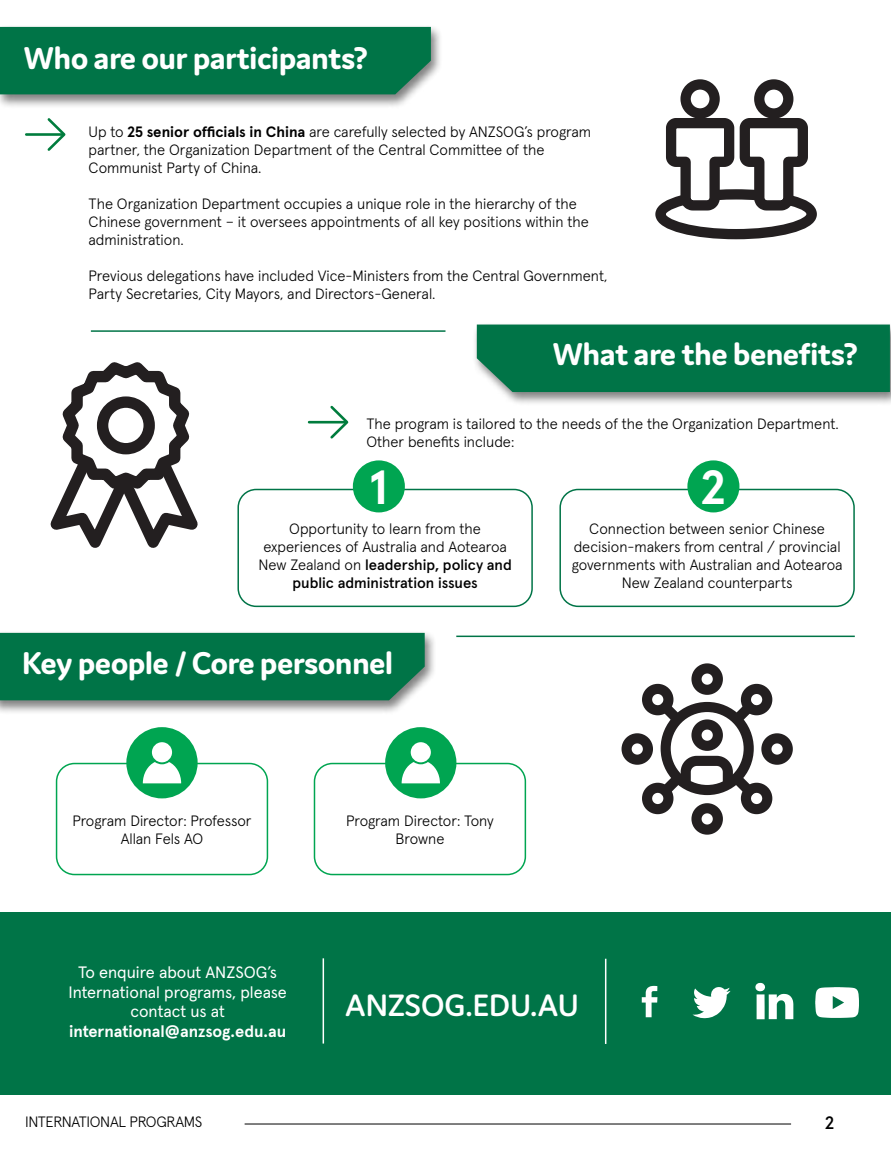
<style>
.page{position:relative;width:891px;height:1161px;background:#fff}
.page>*{position:absolute;margin:0;border:0;box-sizing:border-box;transform-origin:0 0}
.t1{font:700 48px "Apercu";color:#fff}
.t2{font:700 33.45px "Domus";letter-spacing:-.02em;color:#fff}
.t3{font:600 33px "Domus";color:#fff}
.t4{font:500 18px "Apercu";color:#000}
.t5{font:16.5px/19.8px "Apercu";color:#fff;text-align:center}
.t6{font:700 16.5px "Apercu";letter-spacing:-.005em;color:#fff}
.t7{font:300 15px/18px "Apercu";color:#000}
.t8{font:300 15px "Apercu";letter-spacing:-.02em;color:#000}
.s1{font-weight:700}
.s2{font-weight:500}
</style>
<div class="page">
<hr style="left:245px;top:1124px;width:546px;height:1px;background:#000">
<div style="left:0;top:912px;width:891px;height:182px;background:#007447"></div>
<svg style="left:51px;top:362px;width:147px;height:186px"></svg>
<svg style="left:723px;top:694px;width:40px;height:39px"></svg>
<svg style="left:651px;top:693px;width:39px;height:39px"></svg>
<div style="left:661px;top:702px;width:93px;height:93px;border:10px solid #231f20;border-radius:50%"></div>
<div style="left:691px;top:719px;width:32px;height:32px;border:10px solid #231f20;border-radius:50%"></div>
<div style="left:691px;top:663px;width:32px;height:32px;border:10px solid #231f20;border-radius:50%"></div>
<svg style="left:651px;top:751px;width:112px;height:54px"></svg>
<div style="left:622px;top:733px;width:31px;height:32px;border:10px solid #231f20;border-radius:50%"></div>
<div style="left:761px;top:733px;width:32px;height:32px;border:10px solid #231f20;border-radius:50%"></div>
<div style="left:741px;top:684px;width:31px;height:31px;border:10px solid #231f20;border-radius:50%"></div>
<div style="left:642px;top:684px;width:31px;height:31px;border:10px solid #231f20;border-radius:50%"></div>
<div style="left:691px;top:803px;width:32px;height:32px;border:10px solid #231f20;border-radius:50%"></div>
<div style="left:642px;top:783px;width:31px;height:31px;border:10px solid #231f20;border-radius:50%"></div>
<div style="left:741px;top:783px;width:31px;height:31px;border:10px solid #231f20;border-radius:50%"></div>
<hr style="left:323px;top:958px;width:1px;height:86px;background:#fff">
<hr style="left:605px;top:959px;width:1px;height:85px;background:#fff">
<svg style="left:642px;top:986px;width:15px;height:31px"></svg>
<svg style="left:693px;top:987px;width:37px;height:31px"></svg>
<svg style="left:755px;top:983px;width:38px;height:36px"></svg>
<svg style="left:815px;top:987px;width:44px;height:31px"></svg>
<div style="left:0;top:25px;width:442px;height:84px;background:#000;opacity:.5"></div>
<div style="left:0;top:27px;width:431px;height:67px;background:#007447"></div>
<hr style="left:26px;top:133px;width:37px;height:3px;background:#007c3d">
<svg style="left:45px;top:118px;width:21px;height:33px"></svg>
<div style="left:0;top:631px;width:436px;height:84px;background:#000;opacity:.5"></div>
<div style="left:0;top:633px;width:425px;height:67px;background:#007447"></div>
<div style="left:472px;top:322px;width:419px;height:84px;background:#000;opacity:.5"></div>
<div style="left:477px;top:325px;width:413px;height:67px;background:#007447"></div>
<div style="left:754px;top:79px;width:39px;height:40px;border:10px solid #231f20;border-radius:50%"></div>
<div style="left:680px;top:79px;width:40px;height:40px;border:10px solid #231f20;border-radius:50%"></div>
<svg style="left:655px;top:113px;width:162px;height:126px"></svg>
<hr style="left:309px;top:421px;width:37px;height:3px;background:#007c3d">
<svg style="left:328px;top:405px;width:21px;height:34px"></svg>
<hr style="left:91px;top:330px;width:355px;height:2px;background:#007447">
<hr style="left:456px;top:636px;width:399px;height:1px;background:#007447">
<div style="left:56px;top:763px;width:212px;height:112px;border:2px solid #00a551;border-radius:18px"></div>
<div style="left:314px;top:763px;width:212px;height:112px;border:2px solid #00a551;border-radius:18px"></div>
<div style="left:126px;top:727px;width:72px;height:71px;background:#00a551;border-radius:50%"></div>
<svg style="left:143px;top:762px;width:38px;height:21px"></svg>
<div style="left:152px;top:742px;width:20px;height:20px;background:#fff;border-radius:50%"></div>
<div style="left:385px;top:727px;width:71px;height:71px;background:#00a551;border-radius:50%"></div>
<svg style="left:402px;top:762px;width:38px;height:21px"></svg>
<div style="left:411px;top:742px;width:20px;height:20px;background:#fff;border-radius:50%"></div>
<div style="left:559px;top:489px;width:296px;height:118px;border:2px solid #007447;border-radius:18px"></div>
<div style="left:237px;top:489px;width:296px;height:118px;border:2px solid #007447;border-radius:18px"></div>
<div style="left:353px;top:460px;width:52px;height:52px;background:#00a551;border-radius:50%"></div>
<div style="left:687px;top:460px;width:52px;height:52px;background:#00a551;border-radius:50%"></div>
<h2 class="t2" style="left:23px;top:40px;width:346px">Who are our participants?</h2>
<p class="t7" style="left:89px;top:121px;width:504px">Up to <span class="s1">25 senior officials in China</span> are carefully selected by ANZSOG’s program partner, the Organization Department of the Central Committee of the<br>Communist Party of China.</p>
<p class="t7" style="left:89px;top:193px;width:502px">The Organization Department occupies a unique role in the hierarchy of the<br>Chinese government – it oversees appointments of all key positions within the administration.</p>
<p class="t7" style="left:89px;top:265px;width:520px">Previous delegations have included Vice-Ministers from the Central Government,<br>Party Secretaries, City Mayors, and Directors-General.</p>
<h2 class="t2" style="left:552px;top:336px;width:307px">What are the benefits?</h2>
<p class="t7" style="left:366px;top:413px;width:474px">The program is tailored to the needs of the the Organization Department.<br>Other benefits include:</p>
<h1 class="t1" style="left:370px;top:449px;width:20px">1</h1>
<h1 class="t1" style="left:701px;top:449px;width:26px">2</h1>
<p class="t7" style="left:258px;top:518px;width:255px;text-align:center">Opportunity to learn from the experiences of Australia and Aotearoa New Zealand on <span class="s2">leadership, policy and public administration issues</span></p>
<p class="t7" style="left:572px;top:518px;width:272px;text-align:center">Connection between senior Chinese decision-makers from central / provincial governments with Australian and Aotearoa New Zealand counterparts</p>
<h2 class="t2" style="left:22px;top:645px;width:373px">Key people / Core personnel</h2>
<p class="t7" style="left:72px;top:811px;width:181px;text-align:center">Program Director: Professor<br>Allan Fels AO</p>
<p class="t7" style="left:346px;top:811px;width:149px;text-align:center">Program Director: Tony<br>Browne</p>
<p class="t5" style="left:68px;top:961px;width:220px">To enquire about ANZSOG’s<br>International programs, please contact us at</p>
<p class="t6" style="left:69px;top:1019px;width:219px">international@anzsog.edu.au</p>
<h3 class="t3" style="left:345px;top:988px;width:235px">ANZSOG.EDU.AU</h3>
<p class="t8" style="left:25px;top:1110px;width:179px">INTERNATIONAL PROGRAMS</p>
<p class="t4" style="left:825px;top:1109px;width:11px">2</p>
</div>
